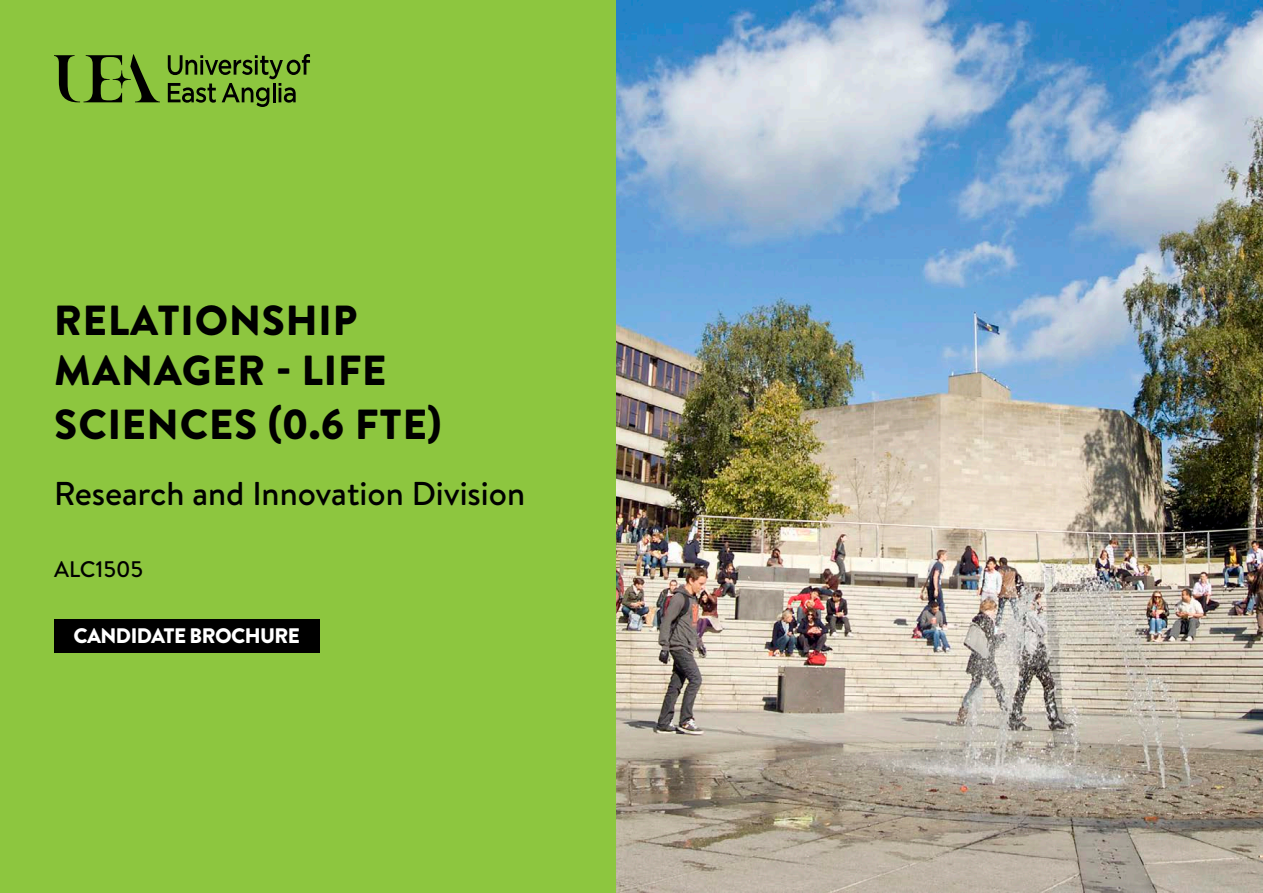
<style>
.page{position:relative;width:1263px;height:893px;background:#fff}
.page>*{position:absolute;margin:0;border:0;box-sizing:border-box;transform-origin:0 0}
.t1{font:900 42px/50.4px "Brandon Text";letter-spacing:.02em;color:#000}
.t2{font:500 33px "Brandon Text";color:#000}
.t3{font:500 22.5px "Brandon Text";color:#000}
.t4{font:900 21px "Brandon Text";letter-spacing:-.03em;color:#fff}
</style>
<div class="page">
<div style="left:0;top:0;width:616px;height:893px;background:#8dc63f"></div>
<img style="left:616px;top:0;width:647px;height:893px">
<svg style="left:168px;top:54px;width:142px;height:53px"></svg>
<svg style="left:113px;top:70px;width:18px;height:18px"></svg>
<svg style="left:54px;top:55px;width:68px;height:47px"></svg>
<svg style="left:130px;top:54px;width:30px;height:48px"></svg>
<div style="left:54px;top:619px;width:266px;height:33px;background:#000"></div>
<p class="t1" style="left:54px;top:294px;width:334px">RELATIONSHIP<br>MANAGER - LIFE</p>
<p class="t1" style="left:54px;top:399px;width:389px">SCIENCES (0.6 FTE)</p>
<p class="t2" style="left:54px;top:471px;width:473px">Research and Innovation Division</p>
<p class="t3" style="left:54px;top:554px;width:91px">ALC1505</p>
<p class="t4" style="left:74px;top:621px;width:228px">CANDIDATE BROCHURE</p>
</div>
